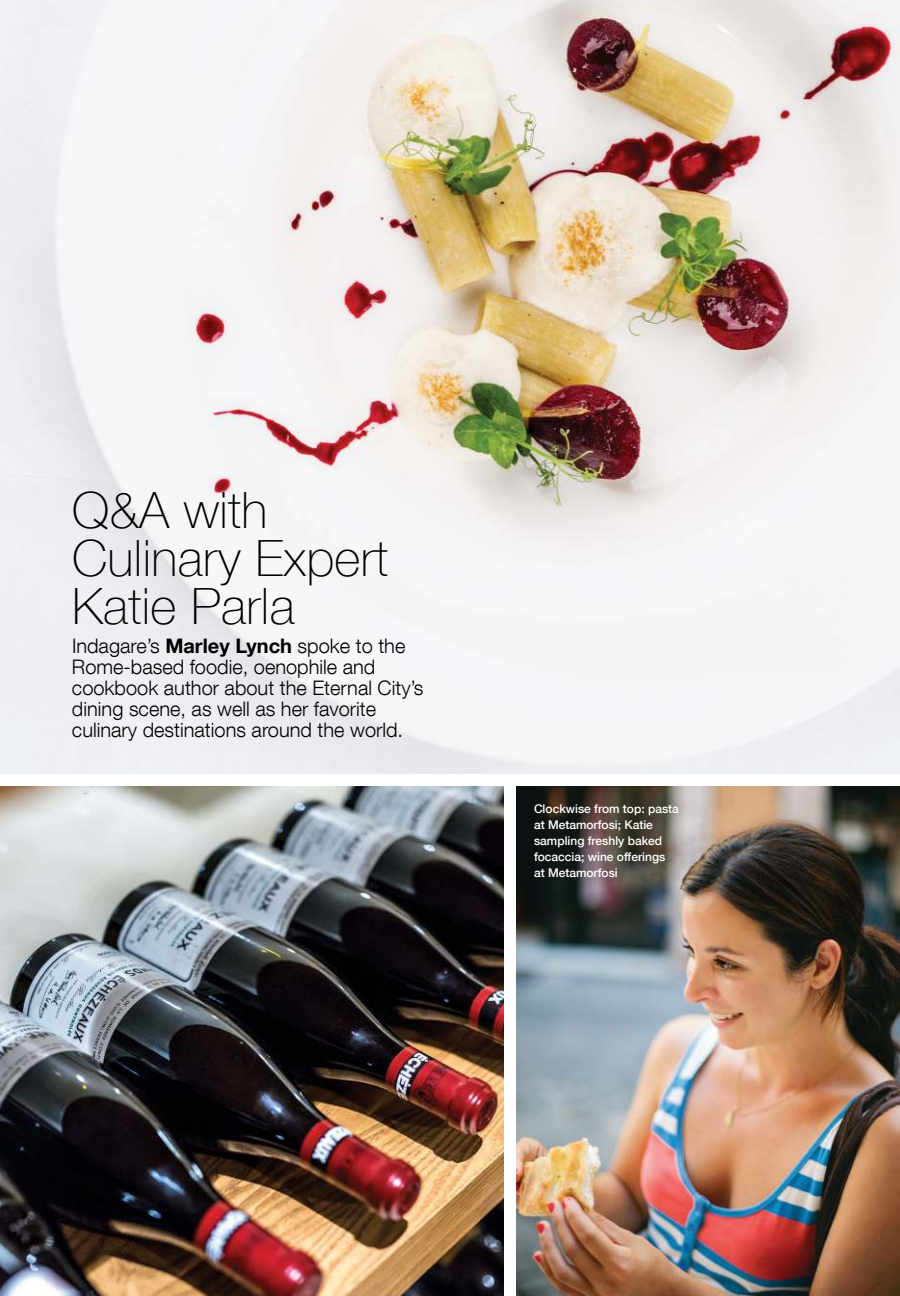
<style>
.page{position:relative;width:900px;height:1296px;background:#fff}
.page>*{position:absolute;margin:0;border:0;box-sizing:border-box;transform-origin:0 0}
.t1{font:100 50px/48px "Helvetica Neue LT Com";letter-spacing:.01em;color:#000}
.t2{font:300 20px/21px "Helvetica Neue LT Com";color:#000}
.t3{font:500 12px/16px "Helvetica Neue LT Com";color:#fff}
.s1{font-weight:700}
</style>
<div class="page">
<img style="left:0;top:0;width:900px;height:774px">
<img style="left:516px;top:786px;width:384px;height:510px">
<img style="left:0;top:786px;width:504px;height:510px">
<h1 class="t1" style="left:72px;top:490px;width:318px">Q&amp;A with<br>Culinary Expert<br>Katie Parla</h1>
<p class="t2" style="left:72px;top:635px;width:353px">Indagare’s <span class="s1">Marley Lynch</span> spoke to the Rome-based foodie, oenophile and cookbook author about the Eternal City’s dining scene, as well as her favorite culinary destinations around the world.</p>
<p class="t3" style="left:534px;top:801px;width:146px">Clockwise from top: pasta at Metamorfosi; Katie sampling freshly baked focaccia; wine offerings at Metamorfosi</p>
</div>
